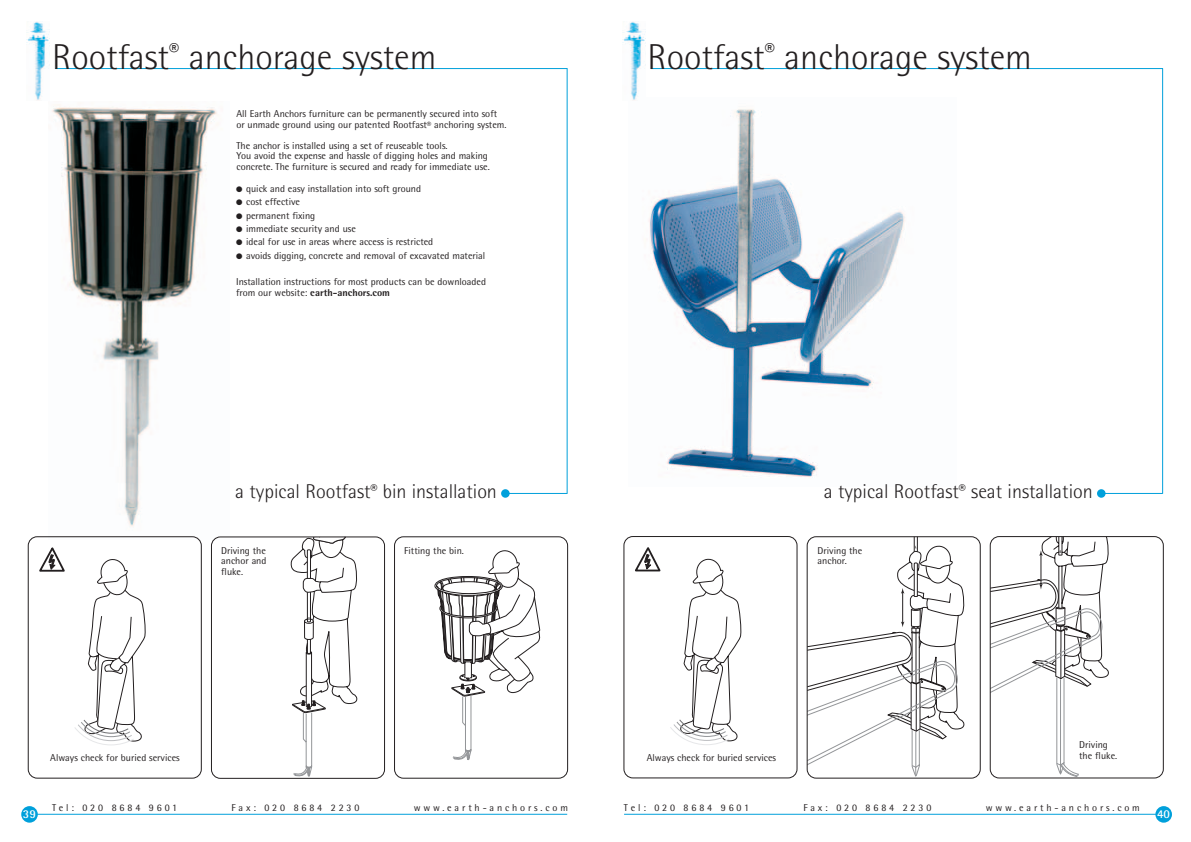
<style>
.page{position:relative;width:1191px;height:842px;background:#fff}
.page>*{position:absolute;margin:0;border:0;box-sizing:border-box;transform-origin:0 0}
.t1{font:300 36px "Rotis Semi Sans";color:#231f20}
.t2{font:300 20px "Rotis Semi Sans";color:#231f20}
.t3{font:700 12px "Rotis Semi Sans";color:#fff}
.t4{font:10px/10.5px "Rotis Semi Sans";color:#231f20}
.t5{font:10px "Rotis Semi Sans";letter-spacing:.285em;color:#231f20}
.s1{font-size:9px}
.s2{font-weight:800}
</style>
<div class="page">
<img style="left:649px;top:109px;width:256px;height:369px">
<hr style="left:651px;top:68px;width:512px;height:1px;background:#00a0db">
<hr style="left:1162px;top:68px;width:1px;height:426px;background:#00a0db">
<div style="left:1097px;top:489px;width:8px;height:9px;background:#00a0db;border-radius:50%"></div>
<hr style="left:1100px;top:493px;width:62px;height:1px;background:#00a0db">
<img style="left:622px;top:22px;width:23px;height:78px">
<svg style="left:670px;top:558px;width:72px;height:187px"></svg>
<div style="left:623px;top:536px;width:174px;height:242px;border:1px solid #231f20;border-radius:9px"></div>
<svg style="left:635px;top:547px;width:26px;height:25px"></svg>
<svg style="left:806px;top:536px;width:358px;height:242px"></svg>
<img style="left:52px;top:104px;width:177px;height:435px">
<div style="left:394px;top:536px;width:174px;height:242px;border:1px solid #231f20;border-radius:9px"></div>
<svg style="left:75px;top:559px;width:71px;height:186px"></svg>
<div style="left:28px;top:536px;width:174px;height:242px;border:1px solid #231f20;border-radius:9px"></div>
<svg style="left:39px;top:547px;width:26px;height:25px"></svg>
<svg style="left:290px;top:536px;width:69px;height:241px"></svg>
<div style="left:211px;top:537px;width:174px;height:242px;border:1px solid #231f20;border-radius:9px"></div>
<svg style="left:434px;top:550px;width:107px;height:210px"></svg>
<hr style="left:55px;top:68px;width:512px;height:1px;background:#00a0db">
<hr style="left:567px;top:68px;width:1px;height:426px;background:#00a0db">
<div style="left:501px;top:489px;width:8px;height:9px;background:#00a0db;border-radius:50%"></div>
<hr style="left:505px;top:493px;width:62px;height:1px;background:#00a0db">
<img style="left:26px;top:22px;width:23px;height:78px">
<hr style="left:30px;top:814px;width:537px;height:1px;background:#00a0db">
<hr style="left:624px;top:814px;width:539px;height:1px;background:#00a0db">
<div style="left:1155px;top:806px;width:17px;height:17px;background:#00a0db;border-radius:50%"></div>
<div style="left:21px;top:806px;width:17px;height:17px;background:#00a0db;border-radius:50%"></div>
<p class="t1" style="left:52px;top:44px;width:386px">Rootfast<sup>®</sup> anchorage system</p>
<p class="t4" style="left:236px;top:109px;width:271px">All Earth Anchors furniture can be permanently secured into soft or unmade ground using our patented Rootfast<span class="s1">®</span> anchoring system.</p>
<p class="t4" style="left:236px;top:141px;width:255px">The anchor is installed using a set of reuseable tools.<br>You avoid the expense and hassle of digging holes and making concrete. The furniture is secured and ready for immediate use.</p>
<p class="t4" style="left:236px;top:184px;width:186px">● quick and easy installation into soft ground</p>
<p class="t4" style="left:236px;top:198px;width:65px">● cost effective</p>
<p class="t4" style="left:236px;top:211px;width:81px">● permanent fixing</p>
<p class="t4" style="left:236px;top:224px;width:121px">● immediate security and use</p>
<p class="t4" style="left:236px;top:238px;width:199px">● ideal for use in areas where access is restricted</p>
<p class="t4" style="left:236px;top:251px;width:251px">● avoids digging, concrete and removal of excavated material</p>
<p class="t4" style="left:236px;top:278px;width:251px">Installation instructions for most products can be downloaded from our website: <span class="s2">earth-anchors.com</span></p>
<p class="t2" style="left:235px;top:484px;width:263px">a typical Rootfast<sup>®</sup> bin installation</p>
<p class="t1" style="left:647px;top:44px;width:386px">Rootfast<sup>®</sup> anchorage system</p>
<p class="t2" style="left:824px;top:484px;width:270px">a typical Rootfast<sup>®</sup> seat installation</p>
<p class="t4" style="left:221px;top:546px;width:47px;text-align:justify">Driving the anchor and fluke.</p>
<p class="t4" style="left:404px;top:546px;width:61px">Fitting the bin.</p>
<p class="t4" style="left:817px;top:546px;width:46px">Driving the anchor.</p>
<p class="t4" style="left:50px;top:753px;width:131px">Always check for buried services</p>
<p class="t4" style="left:646px;top:753px;width:131px">Always check for buried services</p>
<p class="t4" style="left:1079px;top:741px;width:39px">Driving the fluke.</p>
<p class="t5" style="left:52px;top:804px;width:127px">Tel: 020 8684 9601</p>
<p class="t5" style="left:231px;top:804px;width:129px">Fax: 020 8684 2230</p>
<p class="t5" style="left:414px;top:804px;width:156px">www.earth-anchors.com</p>
<p class="t5" style="left:624px;top:804px;width:127px">Tel: 020 8684 9601</p>
<p class="t5" style="left:803px;top:804px;width:129px">Fax: 020 8684 2230</p>
<p class="t5" style="left:985px;top:804px;width:156px">www.earth-anchors.com</p>
<p class="t3" style="left:23px;top:810px;width:14px">39</p>
<p class="t3" style="left:1157px;top:810px;width:14px">40</p>
</div>
